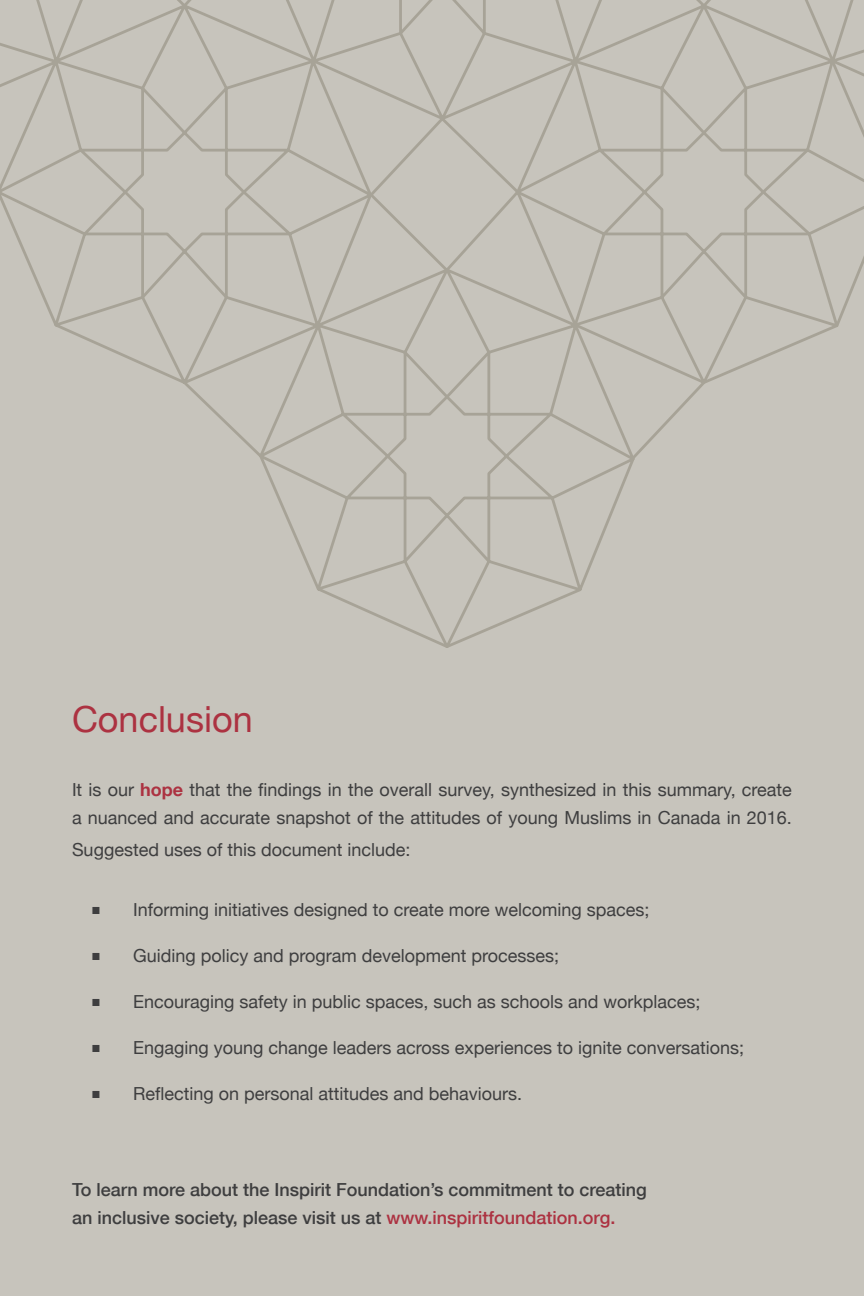
<style>
.page{position:relative;width:864px;height:1296px;background:#c7c4bc}
.page>*{position:absolute;margin:0;border:0;box-sizing:border-box;transform-origin:0 0}
.TABS{font:500 50px "Helvetica Neue";color:#3e3e3f}
.t1{font:36px "Helvetica Neue";color:#ac3241}
.TABS-2{font:18px/28px "Helvetica Neue";color:#3e3e3f}
.t2{font:500 18px/28px "Helvetica Neue";color:#3e3e3f}
.s1{font-weight:700;color:#ac3241}
.s2{color:#ac3241}
</style>
<div class="page">
<svg style="left:262px;top:463px;width:371px;height:185px"></svg>
<svg style="left:0;top:0;width:864px;height:463px"></svg>
<p class="t1" style="left:72px;top:698px;width:182px">Conclusion</p>
<p class="TABS-2" style="left:72px;top:775px;width:721px">It is our <span class="s1">hope</span> that the findings in the overall survey, synthesized in this summary, create a nuanced and accurate snapshot of the attitudes of young Muslims in Canada in 2016.</p>
<p class="TABS-2" style="left:72px;top:835px;width:340px">Suggested uses of this document include:</p>
<p class="TABS" style="left:89px;top:866px;width:15px">.</p>
<p class="TABS-2" style="left:133px;top:895px;width:518px">Informing initiatives designed to create more welcoming spaces;</p>
<p class="TABS" style="left:89px;top:912px;width:15px">.</p>
<p class="TABS-2" style="left:133px;top:941px;width:428px">Guiding policy and program development processes;</p>
<p class="TABS" style="left:89px;top:958px;width:15px">.</p>
<p class="TABS-2" style="left:133px;top:987px;width:569px">Encouraging safety in public spaces, such as schools and workplaces;</p>
<p class="TABS" style="left:89px;top:1004px;width:15px">.</p>
<p class="TABS-2" style="left:133px;top:1033px;width:613px">Engaging young change leaders across experiences to ignite conversations;</p>
<p class="TABS" style="left:89px;top:1050px;width:15px">.</p>
<p class="TABS-2" style="left:133px;top:1079px;width:391px">Reflecting on personal attitudes and behaviours.</p>
<p class="t2" style="left:72px;top:1175px;width:576px">To learn more about the Inspirit Foundation’s commitment to creating an inclusive society, please visit us at <span class="s2">www.inspiritfoundation.org.</span></p>
</div>
